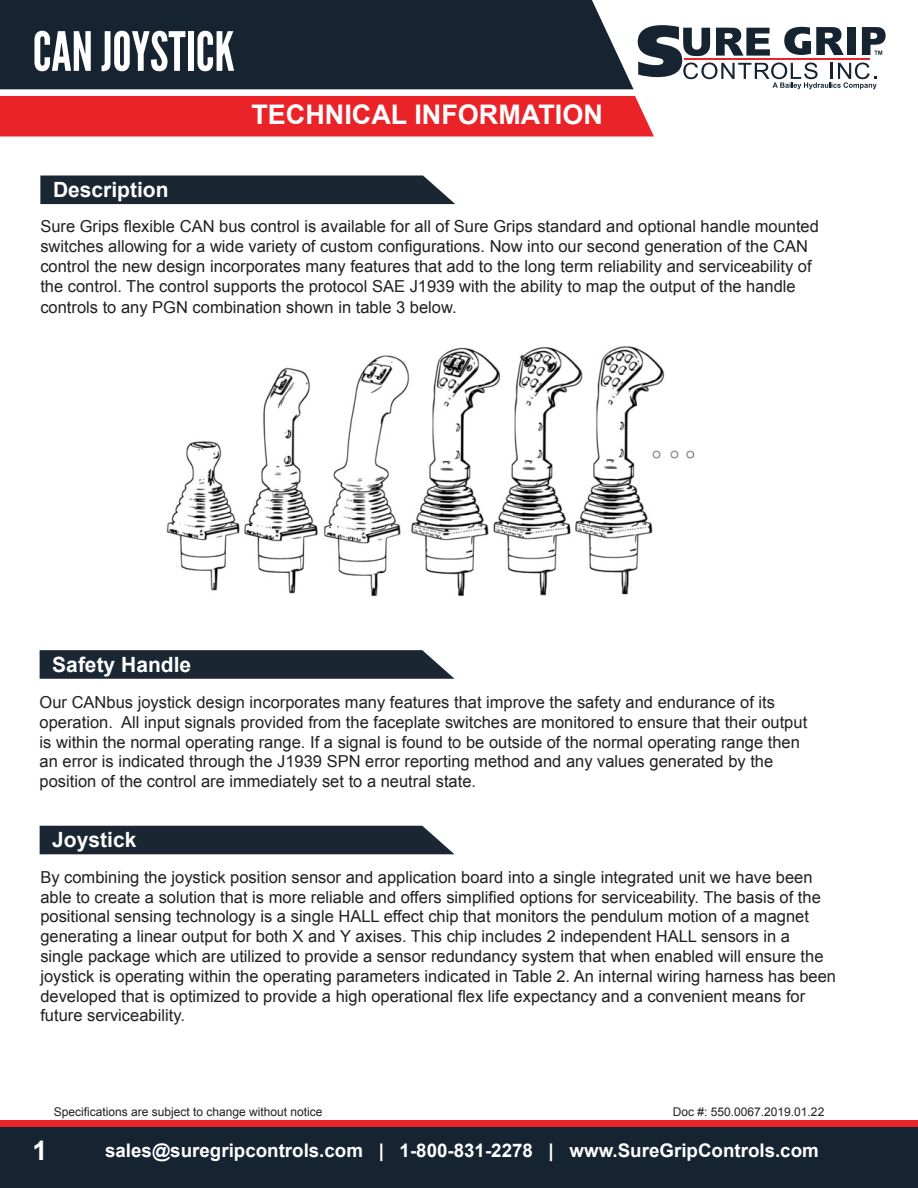
<style>
.page{position:relative;width:918px;height:1188px;background:#fff}
.page>*{position:absolute;margin:0;border:0;box-sizing:border-box;transform-origin:0 0}
.t1{font:72px "League Gothic";color:#fff}
.t2{font:54px "League Gothic";color:#fff}
.t3{font:700 27px "Arial";color:#fff}
.t4{font:700 21px "Arial";color:#fff}
.t5{font:700 18.75px "Arial";color:#fff}
.t6{font:16.5px/19.8px "Arial";color:#231f20}
.t7{font:12px "Arial";color:#231f20}
</style>
<div class="page">
<div style="left:0;top:1127px;width:918px;height:61px;background:#162431"></div>
<div style="left:0;top:0;width:634px;height:89px;background:#162431"></div>
<div style="left:0;top:1120px;width:918px;height:7px;background:#ea2329"></div>
<div style="left:0;top:96px;width:654px;height:40px;background:#ea2329"></div>
<svg style="left:638px;top:25px;width:248px;height:64px"></svg>
<img style="left:167px;top:347px;width:527px;height:250px">
<div style="left:40px;top:176px;width:415px;height:28px;background:#1a2632"></div>
<svg style="left:40px;top:650px;width:414px;height:29px;background:#25303b"></svg>
<div style="left:40px;top:826px;width:414px;height:28px;background:#1a2632"></div>
<p class="t1" style="left:68px;top:3px;width:214px">CYLINDERS</p>
<p class="t2" style="left:33px;top:19px;width:203px">CAN JOYSTICK</p>
<p class="t4" style="left:53px;top:176px;width:117px">Description</p>
<p class="t3" style="left:251px;top:96px;width:353px">TECHNICAL INFORMATION</p>
<p class="t6" style="left:40px;top:217px;width:780px">Sure Grips flexible CAN bus control is available for all of Sure Grips standard and optional handle mounted switches allowing for a wide variety of custom configurations. Now into our second generation of the CAN control the new design incorporates many features that add to the long term reliability and serviceability of the control. The control supports the protocol SAE J1939 with the ability to map the output of the handle</p>
<p class="t6" style="left:40px;top:298px;width:418px">controls to any PGN combination shown in table 3 below.</p>
<p class="t4" style="left:52px;top:651px;width:140px">Safety Handle</p>
<p class="t6" style="left:40px;top:693px;width:737px">Our CANbus joystick design incorporates many features that improve the safety and endurance of its</p>
<p class="t6" style="left:40px;top:712px;width:769px">operation. All input signals provided from the faceplate switches are monitored to ensure that their output is within the normal operating range. If a signal is found to be outside of the normal operating range then an error is indicated through the J1939 SPN error reporting method and any values generated by the</p>
<p class="t6" style="left:40px;top:772px;width:438px">position of the control are immediately set to a neutral state.</p>
<p class="t4" style="left:52px;top:826px;width:86px">Joystick</p>
<p class="t6" style="left:40px;top:867px;width:797px">By combining the joystick position sensor and application board into a single integrated unit we have been able to create a solution that is more reliable and offers simplified options for serviceability. The basis of the positional sensing technology is a single HALL effect chip that monitors the pendulum motion of a magnet generating a linear output for both X and Y axises. This chip includes 2 independent HALL sensors in a single package which are utilized to provide a sensor redundancy system that when enabled will ensure the joystick is operating within the operating parameters indicated in Table 2. An internal wiring harness has been developed that is optimized to provide a high operational flex life expectancy and a convenient means for future serviceability.</p>
<p class="t3" style="left:32px;top:1133px;width:17px">1</p>
<p class="t7" style="left:54px;top:1104px;width:270px">Specifications are subject to change without notice</p>
<p class="t7" style="left:673px;top:1104px;width:153px">Doc #: 550.0067.2019.01.22</p>
<p class="t5" style="left:105px;top:1138px;width:715px">sales@suregripcontrols.com | 1-800-831-2278 | www.SureGripControls.com</p>
</div>
